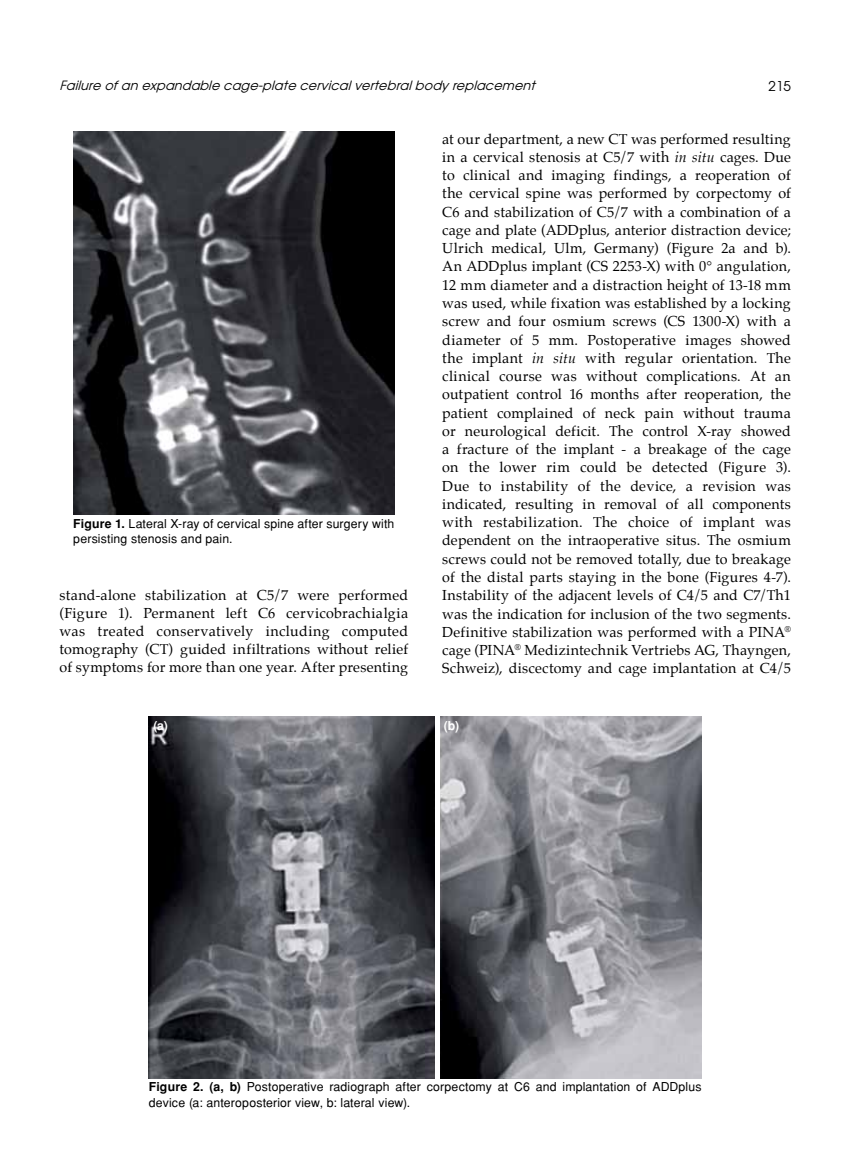
<style>
.page{position:relative;width:859px;height:1170px;background:#fff}
.page>*{position:absolute;margin:0;border:0;box-sizing:border-box;transform-origin:0 0}
.t1{font:14.25px/18.3px "Palatino";letter-spacing:.01em;color:#000;text-align:justify}
.t2{font:13.5px "Avant Garde Tr";color:#000}
.t3{font:italic 12.75px "Avant Garde Tr";color:#000}
.t4{font:12.3px/15.3px "Helvetica Normal Tr";letter-spacing:.01em;color:#000}
.t5{font:700 12.3px "Helvetica Tr";color:#fff}
.s1{font-family:"Helvetica Tr";font-weight:700}
.s2{font-style:italic}
</style>
<div class="page">
<img style="left:73px;top:132px;width:321px;height:382px">
<img style="left:149px;top:716px;width:552px;height:361px">
<div style="left:435px;top:715px;width:5px;height:364px;background:#fff"></div>
<p class="t3" style="left:60px;top:78px;width:481px">Failure of an expandable cage-plate cervical vertebral body replacement</p>
<p class="t2" style="left:768px;top:77px;width:24px">215</p>
<p class="t4" style="left:73px;top:516px;width:323px"><span class="s1">Figure 1.</span> Lateral X-ray of cervical spine after surgery with persisting stenosis and pain.</p>
<p class="t1" style="left:60px;top:587px;width:350px">stand-alone stabilization at C5/7 were performed (Figure 1). Permanent left C6 cervicobrachialgia was treated conservatively including computed tomography (CT) guided infiltrations without relief of symptoms for more than one year. After presenting</p>
<p class="t1" style="left:442px;top:131px;width:350px">at our department, a new CT was performed resulting in a cervical stenosis at C5/7 with <span class="s2">in situ</span> cages. Due to clinical and imaging findings, a reoperation of the cervical spine was performed by corpectomy of C6 and stabilization of C5/7 with a combination of a cage and plate (ADDplus, anterior distraction device; Ulrich medical, Ulm, Germany) (Figure 2a and b).<br>An ADDplus implant (CS 2253-X) with 0° angulation, 12 mm diameter and a distraction height of 13-18 mm was used, while fixation was established by a locking screw and four osmium screws (CS 1300-X) with a diameter of 5 mm. Postoperative images showed the implant <span class="s2">in situ</span> with regular orientation. The clinical course was without complications. At an outpatient control 16 months after reoperation, the patient complained of neck pain without trauma or neurological deficit. The control X-ray showed a fracture of the implant - a breakage of the cage on the lower rim could be detected (Figure 3).<br>Due to instability of the device, a revision was indicated, resulting in removal of all components with restabilization. The choice of implant was dependent on the intraoperative situs. The osmium screws could not be removed totally, due to breakage of the distal parts staying in the bone (Figures 4-7).<br>Instability of the adjacent levels of C4/5 and C7/Th1 was the indication for inclusion of the two segments.<br>Definitive stabilization was performed with a PINA<sup>® </sup>cage (PINA<sup>®</sup> Medizintechnik Vertriebs AG, Thayngen, Schweiz), discectomy and cage implantation at C4/5</p>
<p class="t5" style="left:153px;top:718px;width:16px">(a)</p>
<p class="t5" style="left:444px;top:718px;width:17px">(b)</p>
<p class="t4" style="left:149px;top:1079px;width:554px"><span class="s1">Figure 2. (a, b)</span> Postoperative radiograph after corpectomy at C6 and implantation of ADDplus device (a: anteroposterior view, b: lateral view).</p>
</div>
